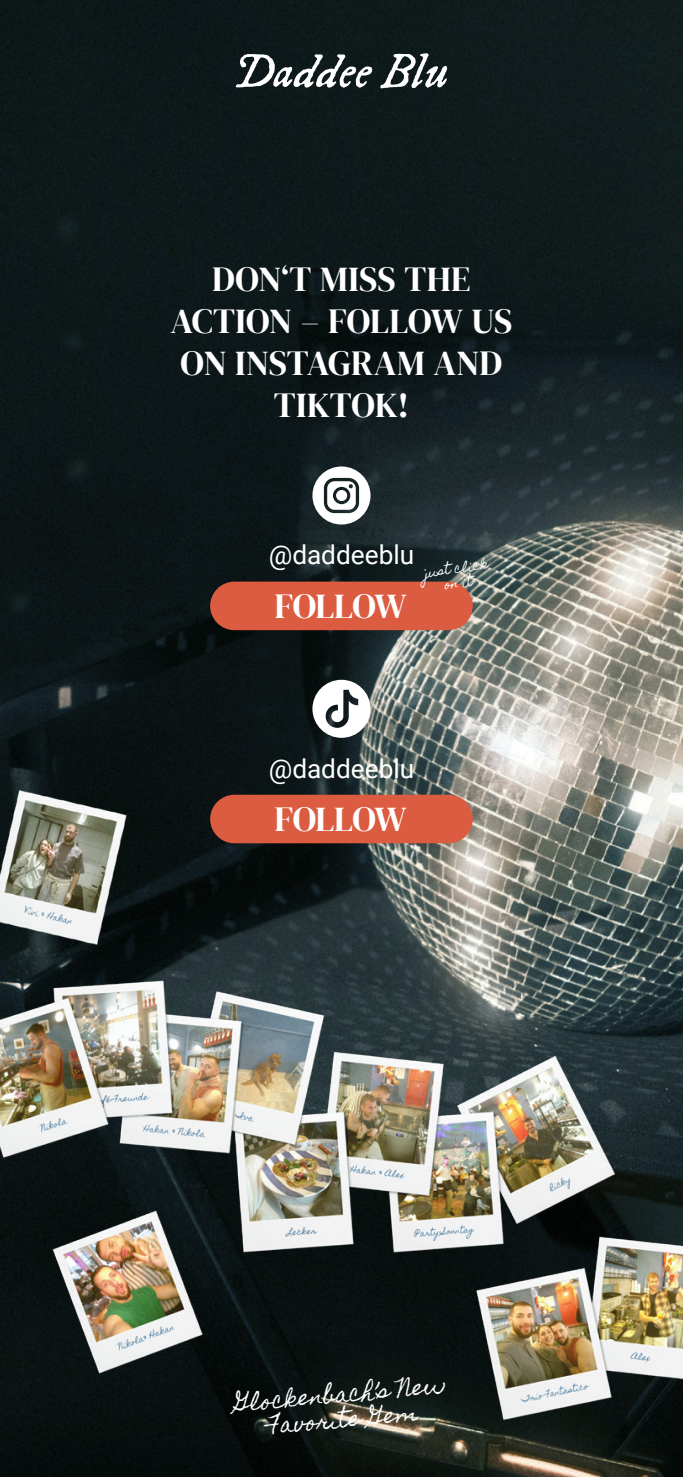
<style>
.page{position:relative;width:683px;height:1477px;background:#fff}
.page>*{position:absolute;margin:0;border:0;box-sizing:border-box;transform-origin:0 0}
.t1{font:35px/42px "DM Serif Display";letter-spacing:-.005em;color:#fff;text-align:center}
.t2{font:26.25px "Roboto";color:#fff}
.t3{font:21px/25.2px "Homemade Apple";color:#fff;text-align:center}
.t4{font:12.25px/14.7px "Homemade Apple";color:#fff;text-align:center}
</style>
<div class="page">
<img style="left:0;top:0;width:682px;height:1477px">
<svg style="left:236px;top:54px;width:136px;height:34px"></svg>
<svg style="left:380px;top:53px;width:67px;height:35px"></svg>
<svg style="left:312px;top:466px;width:58px;height:59px"></svg>
<svg style="left:312px;top:680px;width:58px;height:58px"></svg>
<div style="left:210px;top:582px;width:262px;height:48px;background:#db5c40;border-radius:24px"></div>
<div style="left:210px;top:795px;width:262px;height:48px;background:#db5c40;border-radius:24px"></div>
<img style="left:250px;top:1002px;width:382px;height:302px">
<img style="left:0;top:918px;width:370px;height:302px">
<img style="left:457px;top:1186px;width:225px;height:262px">
<img style="left:0;top:776px;width:180px;height:191px">
<img style="left:36px;top:1200px;width:214px;height:192px">
<p class="t1" style="left:170px;top:258px;width:343px">DON‘T MISS THE<br>ACTION – FOLLOW US<br>ON INSTAGRAM AND<br>TIKTOK!</p>
<p class="t2" style="left:269px;top:537px;width:147px">@daddeeblu</p>
<p class="t4" style="left:424px;top:566px;width:65px;rotate:-8deg">just click on it</p>
<p class="t1" style="left:274px;top:585px;width:134px">FOLLOW</p>
<p class="t2" style="left:269px;top:750px;width:147px">@daddeeblu</p>
<p class="t1" style="left:274px;top:799px;width:134px">FOLLOW</p>
<p class="t3" style="left:233px;top:1391px;width:214px;rotate:-5deg">Glockenbach’s New<br>Favorite Gem</p>
</div>
